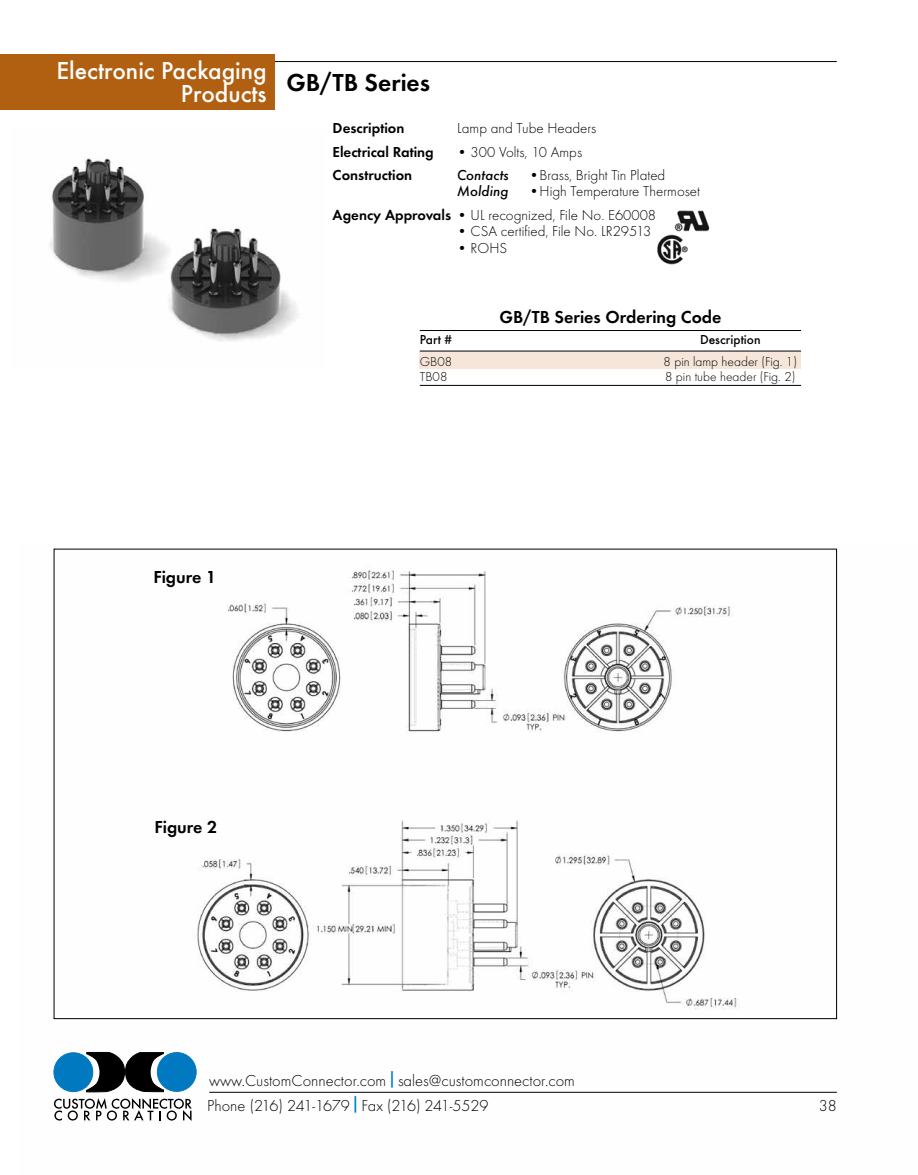
<style>
.page{position:relative;width:918px;height:1175px;background:#fff}
.page>*{position:absolute;margin:0;border:0;box-sizing:border-box;transform-origin:0 0}
.t1{font:500 25.5px/22.5px "Futura T";color:#fff;text-align:right}
.t2{font:600 25.5px "Futura T";color:#000}
.t3{font:600 18px "Futura T";color:#000}
.t4{font:300 16.5px "Futura T";color:#000}
.t5{font:300 16.5px "Futura T";letter-spacing:-.02em;color:#000}
.t6{font:300 15px/23.2px "Futura T";color:#000}
.t7{font:600 15px "Futura T";color:#000}
.t8{font:italic 500 15px "Futura T";color:#000}
.t9{font:300 13.5px "Futura T";color:#000}
.t10{font:500 13.5px "Futura T";color:#000}
.s1{font-weight:600}
.s2{font-family:"Helvetica Neue";font-weight:700;color:#0079c1}
</style>
<div class="page">
<img style="left:53px;top:548px;width:785px;height:573px">
<img style="left:49px;top:158px;width:249px;height:184px">
<hr style="left:274px;top:61px;width:563px;height:1px;background:#000">
<hr style="left:209px;top:1091px;width:628px;height:1px;background:#000">
<div style="left:54px;top:1052px;width:39px;height:39px;background:#0079c1;border-radius:50%"></div>
<div style="left:54px;top:1052px;width:39px;height:39px;border:1px solid #0079c1;border-radius:50%"></div>
<div style="left:157px;top:1052px;width:39px;height:39px;background:#0079c1;border-radius:50%"></div>
<div style="left:157px;top:1052px;width:39px;height:39px;border:1px solid #0079c1;border-radius:50%"></div>
<svg style="left:86px;top:1052px;width:78px;height:40px"></svg>
<svg style="left:54px;top:1098px;width:138px;height:22px"></svg>
<div style="left:420px;top:351px;width:381px;height:18px;background:#f5e6d9"></div>
<hr style="left:420px;top:330px;width:381px;height:1px;background:#000">
<hr style="left:420px;top:351px;width:381px;height:1px;background:#000">
<hr style="left:420px;top:385px;width:381px;height:1px;background:#000">
<div style="left:0;top:54px;width:274px;height:56px;background:#b06010"></div>
<img style="left:674px;top:210px;width:36px;height:22px">
<img style="left:657px;top:234px;width:31px;height:31px">
<h1 class="t1" style="left:56px;top:59px;width:212px">Electronic Packaging<br>Products</h1>
<h1 class="t2" style="left:287px;top:68px;width:145px">GB/TB Series</h1>
<p class="t7" style="left:333px;top:119px;width:73px">Description</p>
<p class="t6" style="left:457px;top:117px;width:141px">Lamp and Tube Headers</p>
<p class="t7" style="left:333px;top:143px;width:103px">Electrical Rating</p>
<p class="t6" style="left:457px;top:140px;width:127px">• 300 Volts, 10 Amps</p>
<p class="t7" style="left:333px;top:166px;width:81px">Construction</p>
<p class="t8" style="left:457px;top:166px;width:53px">Contacts</p>
<p class="t6" style="left:529px;top:163px;width:138px">•Brass, Bright Tin Plated</p>
<p class="t8" style="left:457px;top:183px;width:53px">Molding</p>
<p class="t6" style="left:333px;top:180px;width:369px;text-indent:197px">•High Temperature Thermoset<br><span class="s1">Agency Approvals</span> • UL recognized, File No. E60008</p>
<p class="t6" style="left:457px;top:219px;width:196px">• CSA certified, File No. LR29513</p>
<p class="t6" style="left:457px;top:236px;width:51px">• ROHS</p>
<p class="t3" style="left:499px;top:306px;width:223px">GB/TB Series Ordering Code</p>
<p class="t10" style="left:420px;top:332px;width:34px">Part #</p>
<p class="t10" style="left:700px;top:332px;width:62px">Description</p>
<p class="t9" style="left:420px;top:354px;width:34px">GB08</p>
<p class="t9" style="left:664px;top:354px;width:135px">8 pin lamp header (Fig. 1)</p>
<p class="t9" style="left:420px;top:369px;width:29px">TB08</p>
<p class="t9" style="left:665px;top:369px;width:132px">8 pin tube header (Fig. 2)</p>
<p class="t3" style="left:153px;top:566px;width:64px">Figure 1</p>
<p class="t3" style="left:154px;top:816px;width:64px">Figure 2</p>
<p class="t4" style="left:209px;top:1070px;width:367px">www.CustomConnector.com <span class="s2">|</span> sales@customconnector.com</p>
<p class="t5" style="left:207px;top:1095px;width:283px">Phone (216) 241-1679 <span class="s2">|</span> Fax (216) 241-5529</p>
<p class="t4" style="left:819px;top:1095px;width:20px">38</p>
</div>
